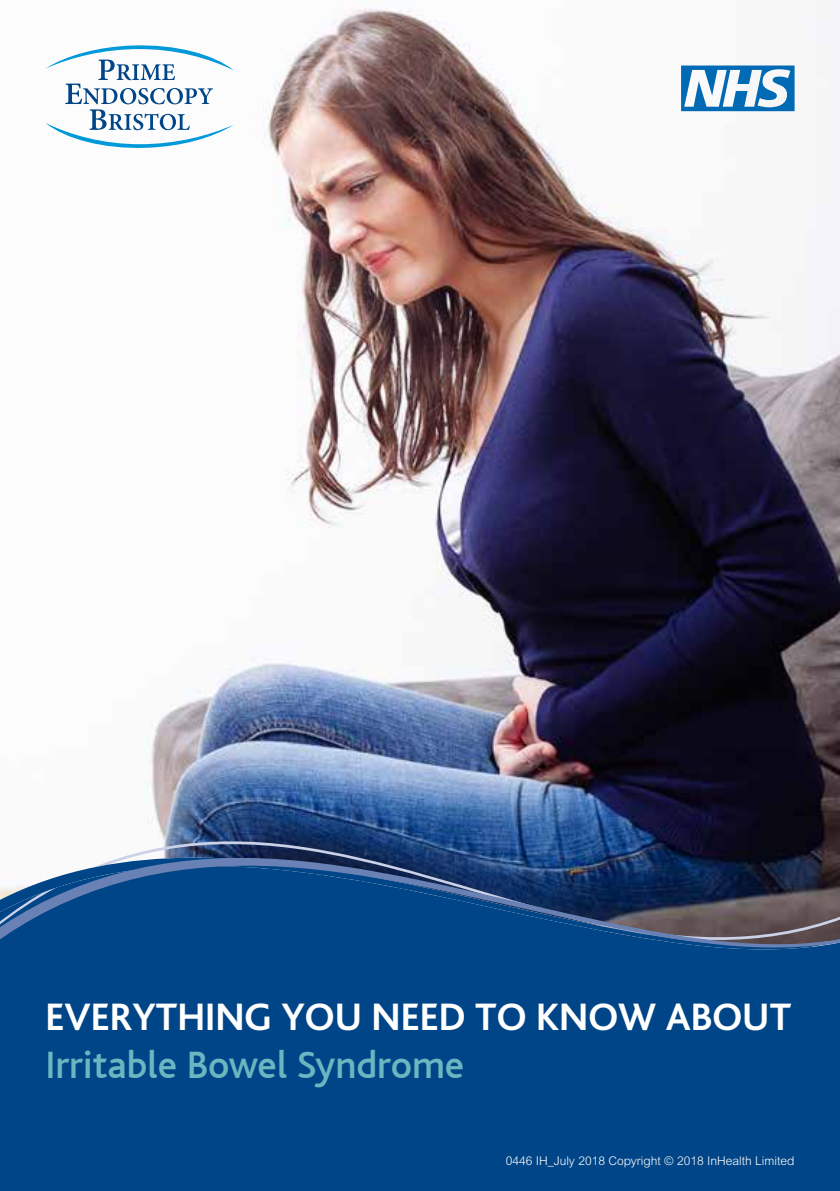
<style>
.page{position:relative;width:840px;height:1191px;background:#fff}
.page>*{position:absolute;margin:0;border:0;box-sizing:border-box;transform-origin:0 0}
.t1{font:700 40px "Bliss";color:#fff}
.t2{font:500 40px "Bliss";color:#6ab6c1}
.t3{font:300 12px "Arial";color:#fff}
</style>
<div class="page">
<img style="left:144px;top:0;width:695px;height:832px">
<div style="left:0;top:965px;width:839px;height:226px;background:#004587"></div>
<svg style="left:130px;top:832px;width:709px;height:23px;background:#2b436d"></svg>
<svg style="left:0;top:855px;width:839px;height:110px;background:#1d4b7f"></svg>
<svg style="left:680px;top:65px;width:114px;height:46px"></svg>
<svg style="left:45px;top:44px;width:188px;height:105px"></svg>
<h1 class="t1" style="left:45px;top:996px;width:747px">EVERYTHING YOU NEED TO KNOW ABOUT</h1>
<h1 class="t2" style="left:45px;top:1044px;width:420px">Irritable Bowel Syndrome</h1>
<p class="t3" style="left:505px;top:1154px;width:290px">0446 IH_July 2018 Copyright © 2018 InHealth Limited</p>
</div>
